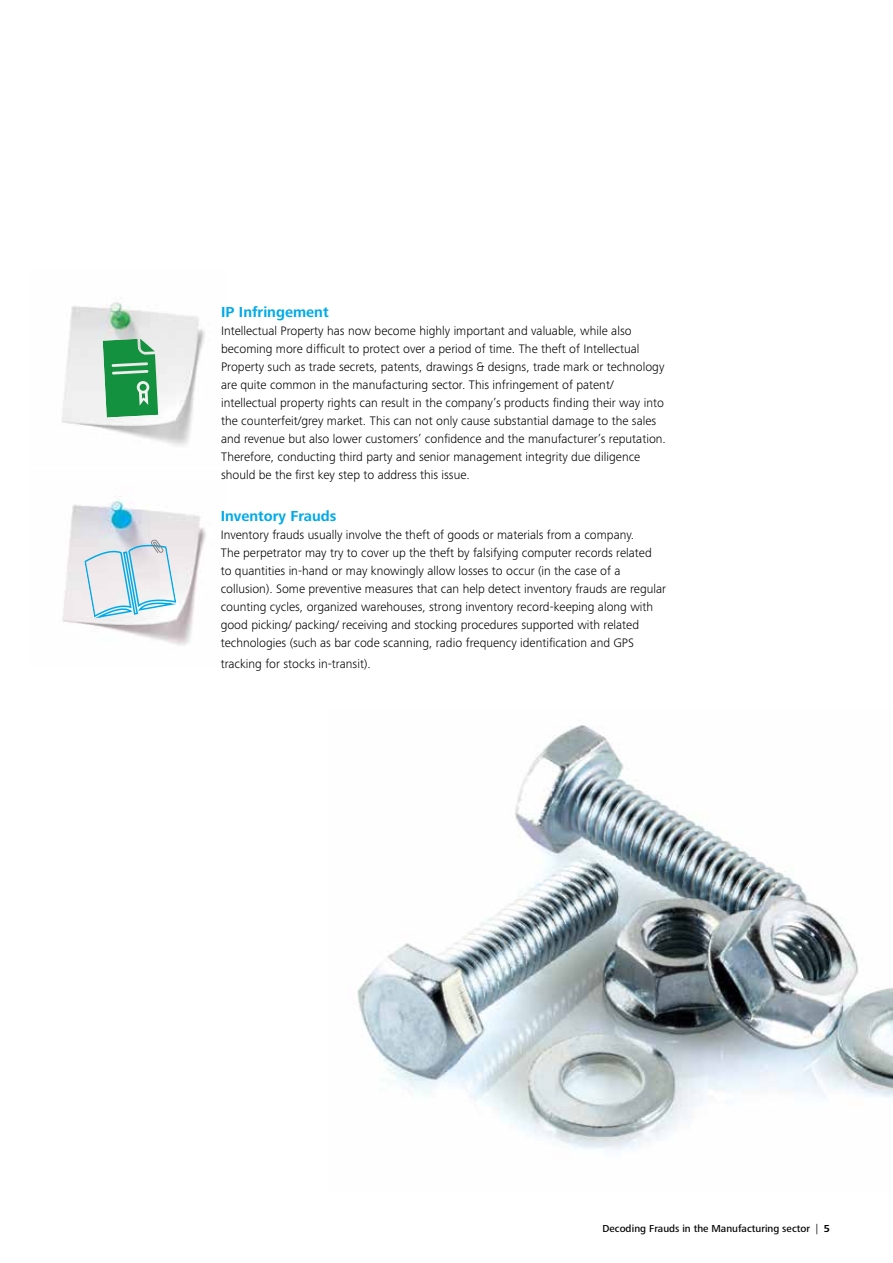
<style>
.page{position:relative;width:893px;height:1263px;background:#fff}
.page>*{position:absolute;margin:0;border:0;box-sizing:border-box;transform-origin:0 0}
.t1{font:700 15px "Frutiger Next Pro";color:#00aae7}
.t2{font:300 12.75px/18px "Frutiger Next Pro";color:#000}
.t3{font:500 10.5px "Frutiger Next Pro";color:#000}
.s1{font-weight:300}
.s2{font-weight:700}
</style>
<div class="page">
<img style="left:62px;top:496px;width:144px;height:149px">
<img style="left:62px;top:302px;width:143px;height:144px">
<svg style="left:83px;top:539px;width:94px;height:80px"></svg>
<svg style="left:103px;top:339px;width:55px;height:78px;background:#3fa361"></svg>
<img style="left:357px;top:725px;width:536px;height:425px">
<p class="t1" style="left:221px;top:303px;width:109px">IP Infringement</p>
<p class="t2" style="left:221px;top:322px;width:446px">Intellectual Property has now become highly important and valuable, while also becoming more difficult to protect over a period of time. The theft of Intellectual Property such as trade secrets, patents, drawings &amp; designs, trade mark or technology are quite common in the manufacturing sector. This infringement of patent/ intellectual property rights can result in the company’s products finding their way into the counterfeit/grey market. This can not only cause substantial damage to the sales and revenue but also lower customers’ confidence and the manufacturer’s reputation.<br>Therefore, conducting third party and senior management integrity due diligence should be the first key step to address this issue.</p>
<p class="t1" style="left:221px;top:508px;width:117px">Inventory Frauds</p>
<p class="t2" style="left:221px;top:526px;width:447px">Inventory frauds usually involve the theft of goods or materials from a company.<br>The perpetrator may try to cover up the theft by falsifying computer records related<br>to quantities in-hand or may knowingly allow losses to occur (in the case of a collusion). Some preventive measures that can help detect inventory frauds are regular counting cycles, organized warehouses, strong inventory record-keeping along with good picking/ packing/ receiving and stocking procedures supported with related technologies (such as bar code scanning, radio frequency identification and GPS</p>
<p class="t2" style="left:221px;top:655px;width:152px">tracking for stocks in-transit).</p>
<p class="t3" style="left:602px;top:1222px;width:229px">Decoding Frauds in the Manufacturing sector <span class="s1">|</span> <span class="s2">5</span></p>
</div>
